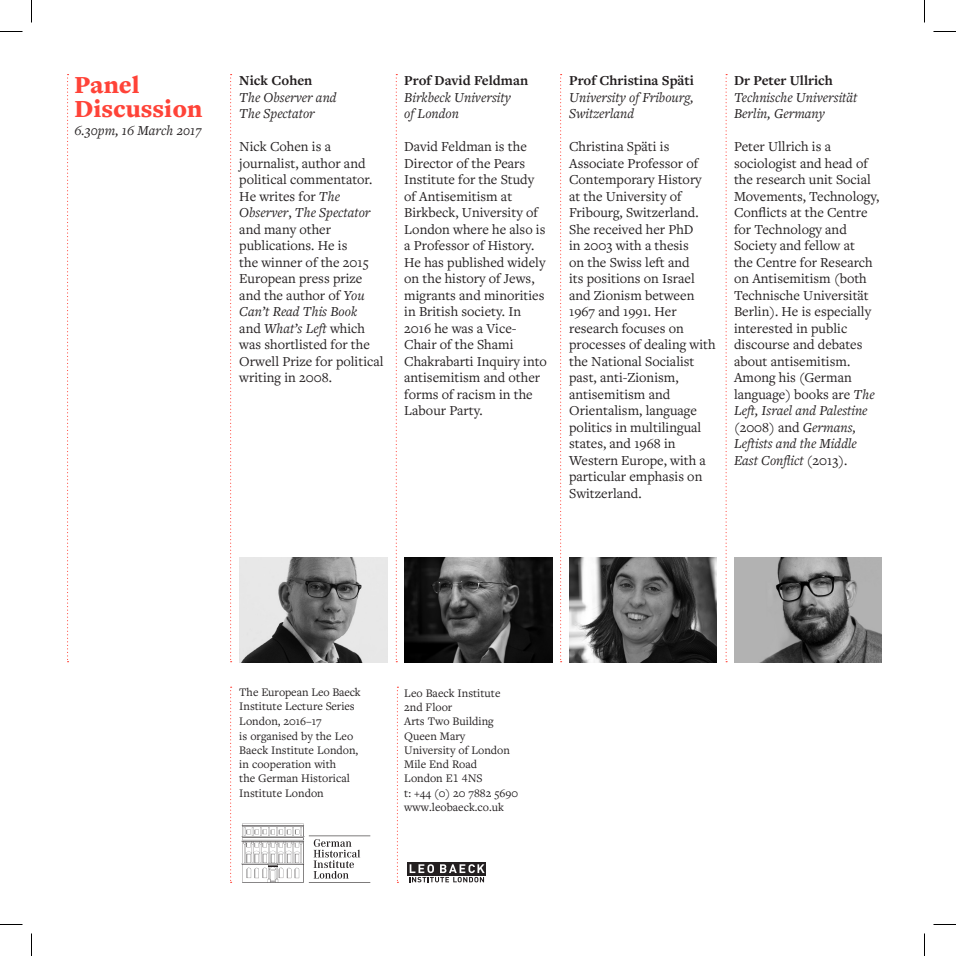
<style>
.page{position:relative;width:956px;height:956px;background:#fff}
.page>*{position:absolute;margin:0;border:0;box-sizing:border-box;transform-origin:0 0}
.t1{font:900 25.5px/24px "Freight Text";color:#ff4338}
.t2{font:14.25px/16.5px "Freight Text";color:#231f20}
.t3{font:italic 14.25px/16.5px "Freight Text";color:#231f20}
.t4{font:700 14.25px "Freight Text";color:#231f20}
.t5{font:12px/14.2px "Freight Text";color:#231f20}
.s1{font-style:italic}
.s2{font-family:"Freight Text Book SC"}
</style>
<div class="page">
<svg style="left:408px;top:875px;width:78px;height:8px"></svg>
<div style="left:408px;top:862px;width:78px;height:13px;background:#231f20"></div>
<svg style="left:409px;top:864px;width:76px;height:18px"></svg>
<svg style="left:397px;top:687px;width:1px;height:196px"></svg>
<svg style="left:230px;top:687px;width:2px;height:196px"></svg>
<hr style="left:309px;top:836px;width:61px;height:1px;background:#231f20">
<hr style="left:309px;top:882px;width:61px;height:1px;background:#231f20">
<svg style="left:314px;top:839px;width:46px;height:40px"></svg>
<svg style="left:242px;top:823px;width:63px;height:60px"></svg>
<img style="left:240px;top:557px;width:147px;height:105px">
<img style="left:405px;top:557px;width:147px;height:105px">
<img style="left:569px;top:557px;width:148px;height:105px">
<img style="left:734px;top:557px;width:148px;height:105px">
<svg style="left:230px;top:74px;width:2px;height:588px"></svg>
<svg style="left:396px;top:74px;width:1px;height:588px"></svg>
<svg style="left:560px;top:74px;width:2px;height:588px"></svg>
<svg style="left:725px;top:74px;width:2px;height:588px"></svg>
<svg style="left:67px;top:74px;width:2px;height:588px"></svg>
<svg style="left:0;top:31px;width:22px;height:1px"></svg>
<svg style="left:933px;top:31px;width:23px;height:1px"></svg>
<svg style="left:0;top:924px;width:22px;height:1px"></svg>
<svg style="left:933px;top:924px;width:23px;height:1px"></svg>
<svg style="left:31px;top:0;width:1px;height:22px"></svg>
<svg style="left:31px;top:933px;width:1px;height:23px"></svg>
<svg style="left:924px;top:0;width:1px;height:22px"></svg>
<svg style="left:924px;top:933px;width:1px;height:23px"></svg>
<p class="t1" style="left:74px;top:72px;width:130px">Panel<br>Discussion</p>
<p class="t3" style="left:74px;top:122px;width:129px">6.30pm, 16 March 2017</p>
<p class="t4" style="left:239px;top:71px;width:75px">Nick Cohen</p>
<p class="t3" style="left:239px;top:89px;width:99px">The Observer and<br>The Spectator</p>
<p class="t2" style="left:239px;top:138px;width:146px">Nick Cohen is a journalist, author and political commentator.<br>He writes for <span class="s1">The<br>Observer</span>, <span class="s1">The Spectator </span>and many other publications. He is<br>the winner of the 2015<br>European press prize and the author of <span class="s1">You<br>Can’t Read This Book<br></span>and <span class="s1">What’s Left</span> which was shortlisted for the<br>Orwell Prize for political writing in 2008.</p>
<p class="t4" style="left:404px;top:71px;width:125px">Prof David Feldman</p>
<p class="t3" style="left:404px;top:89px;width:108px">Birkbeck University of London</p>
<p class="t2" style="left:404px;top:138px;width:144px">David Feldman is the<br>Director of the Pears<br>Institute for the Study of Antisemitism at<br>Birkbeck, University of<br>London where he also is a Professor of History.<br>He has published widely on the history of Jews, migrants and minorities in British society. In<br>2016 he was a Vice-<br>Chair of the Shami<br>Chakrabarti Inquiry into antisemitism and other forms of racism in the<br>Labour Party.</p>
<p class="t4" style="left:569px;top:71px;width:126px">Prof Christina Späti</p>
<p class="t3" style="left:569px;top:89px;width:126px">University of Fribourg,<br>Switzerland</p>
<p class="t2" style="left:569px;top:138px;width:148px">Christina Späti is<br>Associate Professor of<br>Contemporary History at the University of<br>Fribourg, Switzerland.<br>She received her PhD<br>in 2003 with a thesis<br>on the Swiss left and<br>its positions on Israel and Zionism between<br>1967 and 1991. Her research focuses on processes of dealing with the National Socialist past, anti-Zionism, antisemitism and<br>Orientalism, language politics in multilingual states, and 1968 in<br>Western Europe, with a particular emphasis on<br>Switzerland.</p>
<p class="t4" style="left:734px;top:71px;width:100px">Dr Peter Ullrich</p>
<p class="t3" style="left:734px;top:89px;width:125px">Technische Universität<br>Berlin, Germany</p>
<p class="t2" style="left:734px;top:138px;width:147px">Peter Ullrich is a sociologist and head of the research unit Social<br>Movements, Technology,<br>Conflicts at the Centre for Technology and<br>Society and fellow at<br>the Centre for Research on Antisemitism (both<br>Technische Universität<br>Berlin). He is especially interested in public discourse and debates about antisemitism.<br>Among his (German language) books are <span class="s1">The<br>Left, Israel and Palestine </span>(2008) and <span class="s1">Germans,<br>Leftists and the Middle<br>East Conflict</span> (2013).</p>
<p class="t5" style="left:239px;top:685px;width:123px">The European Leo Baeck<br>Institute Lecture Series</p>
<p class="t5" style="left:239px;top:713px;width:84px">London, 2016–17</p>
<p class="t5" style="left:239px;top:728px;width:121px">is organised by the Leo<br>Baeck Institute London, in cooperation with<br>the German Historical<br>Institute London</p>
<p class="t5" style="left:404px;top:685px;width:98px">Leo Baeck Institute</p>
<p class="t5" style="left:404px;top:700px;width:91px">2nd Floor<br>Arts Two Building</p>
<p class="t5" style="left:404px;top:728px;width:107px">Queen Mary<br>University of London</p>
<p class="t5" style="left:404px;top:757px;width:74px">Mile End Road</p>
<p class="t5" style="left:404px;top:771px;width:80px">London <span class="s2">E1 4NS</span></p>
<p class="t5" style="left:404px;top:785px;width:115px">t: +44 (0) 20 7882 5690</p>
<p class="t5" style="left:404px;top:799px;width:101px">www.leobaeck.co.uk</p>
</div>
